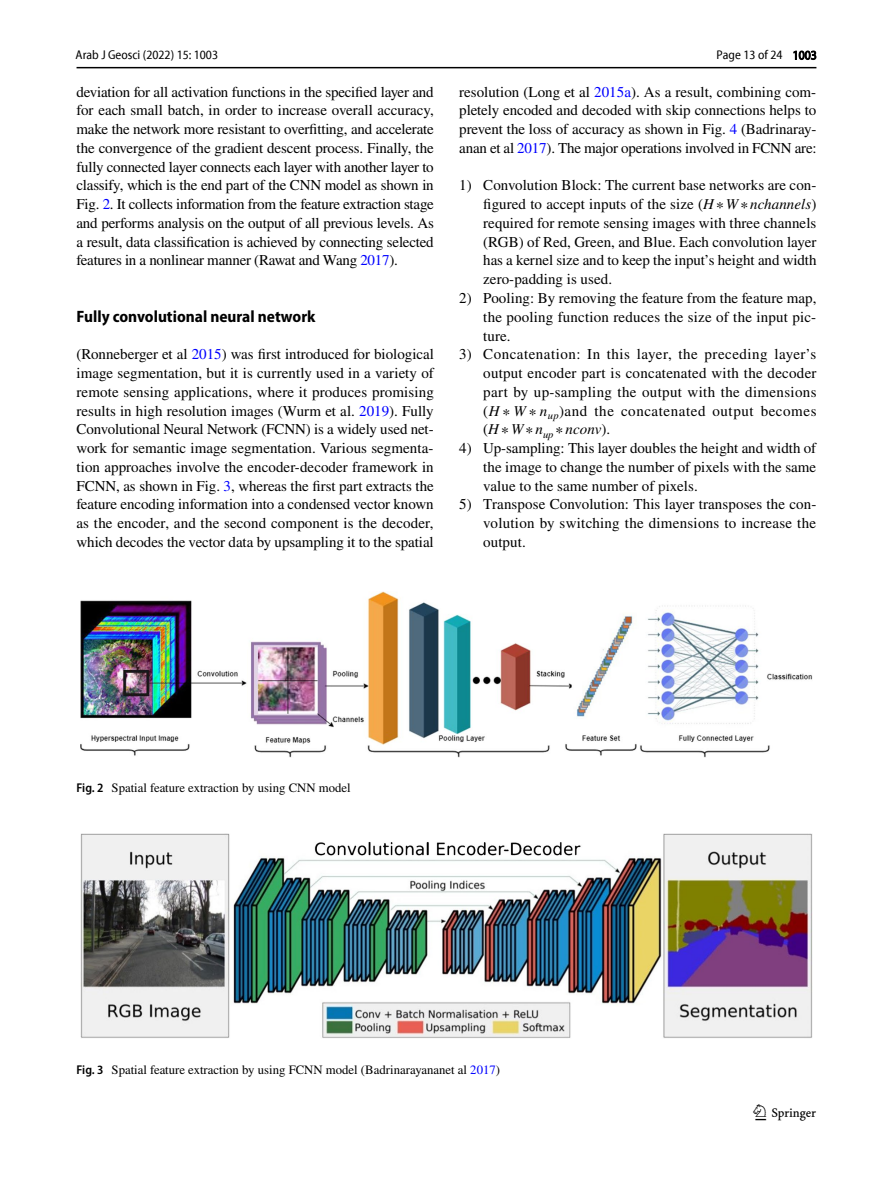
<style>
.page{position:relative;width:893px;height:1187px;background:#fff}
.page>*{position:absolute;margin:0;border:0;box-sizing:border-box;transform-origin:0 0}
.t1{font:22.5px "Springnew Regular 3";color:#000}
.t2{font:700 semi-condensed 16.5px "Myriad Pro";color:#000}
.t3{font:15px/18.8px "STIX";letter-spacing:.005em;color:#000;text-align:justify}
.t4{font:12.75px "STIX";color:#000}
.t5{font:semi-condensed 12.75px "Myriad Pro Unic";color:#000}
.s1{color:#00f}
.s2{font-style:italic}
.s3{font-family:"Myriad Pro";font-weight:600;font-stretch:semi-condensed}
</style>
<div class="page">
<hr style="left:77px;top:67px;width:739px;height:1px;background:#000">
<img style="left:81px;top:591px;width:731px;height:166px">
<img style="left:81px;top:833px;width:731px;height:205px">
<p class="t5" style="left:76px;top:50px;width:144px">Arab J Geosci (2022) 15: 1003</p>
<p class="t5" style="left:717px;top:50px;width:102px">Page 13 of 24 1003</p>
<p class="t3" style="left:77px;top:83px;width:359px">deviation for all activation functions in the specified layer and for each small batch, in order to increase overall accuracy, make the network more resistant to overfitting, and accelerate the convergence of the gradient descent process. Finally, the fully connected layer connects each layer with another layer to classify, which is the end part of the CNN model as shown in Fig. <span class="s1">2</span>. It collects information from the feature extraction stage and performs analysis on the output of all previous levels. As a result, data classification is achieved by connecting selected features in a nonlinear manner (Rawat and Wang <span class="s1">2017</span>).</p>
<p class="t2" style="left:77px;top:307px;width:240px">Fully convolutional neural network</p>
<p class="t3" style="left:77px;top:346px;width:359px">(Ronneberger et al <span class="s1">2015</span>) was first introduced for biological image segmentation, but it is currently used in a variety of remote sensing applications, where it produces promising results in high resolution images (Wurm et al. <span class="s1">2019</span>). Fully Convolutional Neural Network (FCNN) is a widely used net&shy;work for semantic image segmentation. Various segmenta&shy;tion approaches involve the encoder-decoder framework in FCNN, as shown in Fig. <span class="s1">3</span>, whereas the first part extracts the feature encoding information into a condensed vector known as the encoder, and the second component is the decoder, which decodes the vector data by upsampling it to the spatial</p>
<p class="t3" style="left:459px;top:83px;width:359px">resolution (Long et al <span class="s1">2015a</span>). As a result, combining com&shy;pletely encoded and decoded with skip connections helps to prevent the loss of accuracy as shown in Fig. <span class="s1">4</span> (Badrinaray&shy;anan et al <span class="s1">2017</span>). The major operations involved in FCNN are:</p>
<p class="t3" style="left:483px;top:177px;width:335px;text-indent:-24px">1) Convolution Block: The current base networks are con&shy;figured to accept inputs of the size (<span class="s2">H</span>∗<span class="s2">W</span>∗ <span class="s2">nchannels</span>) required for remote sensing images with three channels (RGB) of Red, Green, and Blue. Each convolution layer has a kernel size and to keep the input’s height and width zero-padding is used.</p>
<p class="t3" style="left:483px;top:289px;width:335px;text-indent:-24px">2) Pooling: By removing the feature from the feature map, the pooling function reduces the size of the input pic&shy;ture.</p>
<p class="t3" style="left:483px;top:346px;width:335px;text-indent:-24px">3) Concatenation: In this layer, the preceding layer’s output encoder part is concatenated with the decoder part by up-sampling the output with the dimensions (<span class="s2">H</span> ∗ <span class="s2">W</span> ∗ <span class="s2">n</span><sub>up</sub>)and the concatenated output becomes (<span class="s2">H</span>∗<span class="s2">W</span>∗ <span class="s2">n</span><sub>up</sub> ∗ <span class="s2">nconv</span>).</p>
<p class="t3" style="left:483px;top:439px;width:335px;text-indent:-24px">4) Up-sampling: This layer doubles the height and width of the image to change the number of pixels with the same value to the same number of pixels.</p>
<p class="t3" style="left:483px;top:496px;width:335px;text-indent:-24px">5) Transpose Convolution: This layer transposes the con&shy;volution by switching the dimensions to increase the output.</p>
<p class="t4" style="left:77px;top:779px;width:276px"><span class="s3">Fig. 2</span> Spatial feature extraction by using CNN model</p>
<p class="t4" style="left:77px;top:1060px;width:425px"><span class="s3">Fig. 3</span> Spatial feature extraction by using FCNN model (Badrinarayananet al <span class="s1">2017</span>)</p>
<h1 class="t1" style="left:755px;top:1104px;width:62px">1 3</h1>
</div>
